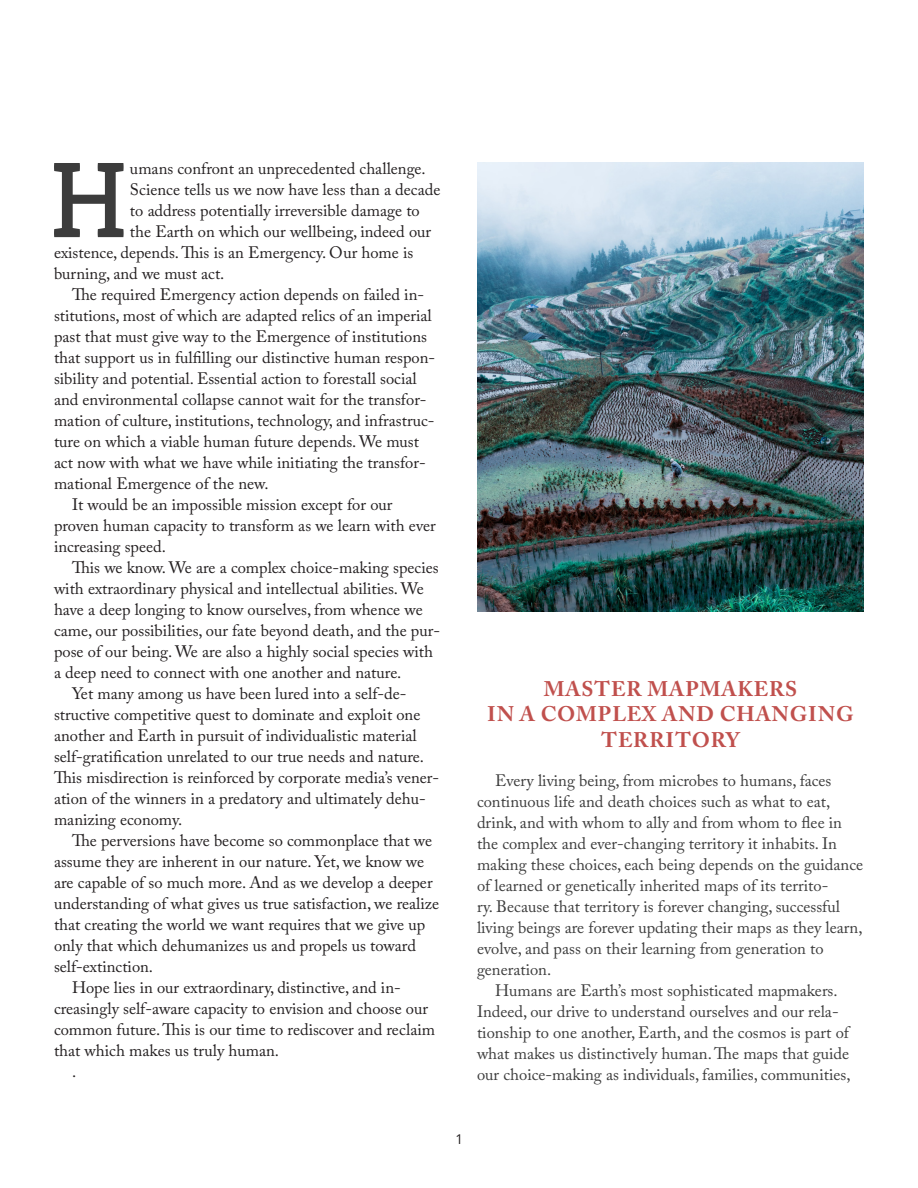
<style>
.page{position:relative;width:918px;height:1188px;background:#fff}
.page>*{position:absolute;margin:0;border:0;box-sizing:border-box;transform-origin:0 0}
.t1{font:109.95px "Vista Slab OT";color:#3c3c3c}
.Subtitle{font:700 21px/25.2px "Adobe Caslon Pro";letter-spacing:.045em;color:#c0504d;text-align:center}
.t2{font:16.5px/21px "Adobe Caslon Pro";color:#231f20}
.t3{font:16.5px/21px "Adobe Caslon Pro";color:#3c3c3c}
.t4{font:13.5px "Open Sans";color:#231f20}
</style>
<div class="page">
<img style="left:477px;top:162px;width:387px;height:450px">
<p class="t1" style="left:48px;top:144px;width:84px">H</p>
<p class="t2" style="left:130px;top:158px;width:297px">umans confront an unprecedented challenge.</p>
<p class="t2" style="left:130px;top:179px;width:312px">Science tells us we now have less than a decade</p>
<p class="t2" style="left:130px;top:200px;width:291px">to address potentially irreversible damage to</p>
<p class="t2" style="left:130px;top:221px;width:303px">the Earth on which our wellbeing, indeed our</p>
<p class="t2" style="left:54px;top:242px;width:361px">existence, depends. This is an Emergency. Our home is</p>
<p class="t2" style="left:54px;top:263px;width:172px">burning, and we must act.</p>
<p class="t2" style="left:54px;top:284px;width:383px;text-indent:18px">The required Emergency action depends on failed in&shy;stitutions, most of which are adapted relics of an imperial past that must give way to the Emergence of institutions that support us in fulfilling our distinctive human respon&shy;sibility and potential. Essential action to forestall social and environmental collapse cannot wait for the transfor&shy;mation of culture, institutions, technology, and infrastruc&shy;ture on which a viable human future depends. We must act now with what we have while initiating the transfor&shy;mational Emergence of the new.</p>
<p class="t2" style="left:54px;top:494px;width:383px;text-indent:18px">It would be an impossible mission except for our proven human capacity to transform as we learn with ever increasing speed.</p>
<p class="t2" style="left:54px;top:557px;width:388px;text-indent:18px">This we know. We are a complex choice-making species with extraordinary physical and intellectual abilities. We have a deep longing to know ourselves, from whence we came, our possibilities, our fate beyond death, and the pur&shy;pose of our being. We are also a highly social species with a deep need to connect with one another and nature.</p>
<p class="t2" style="left:54px;top:683px;width:387px;text-indent:18px">Yet many among us have been lured into a self-de&shy;structive competitive quest to dominate and exploit one another and Earth in pursuit of individualistic material self-gratification unrelated to our true needs and nature.<br>This misdirection is reinforced by corporate media’s vener&shy;ation of the winners in a predatory and ultimately dehu&shy;manizing economy.</p>
<p class="t2" style="left:54px;top:830px;width:387px;text-indent:18px">The perversions have become so commonplace that we assume they are inherent in our nature. Yet, we know we are capable of so much more. And as we develop a deeper understanding of what gives us true satisfaction, we realize that creating the world we want requires that we give up only that which dehumanizes us and propels us toward self-extinction.</p>
<p class="t2" style="left:54px;top:977px;width:383px;text-indent:18px">Hope lies in our extraordinary, distinctive, and in&shy;creasingly self-aware capacity to envision and choose our common future. This is our time to rediscover and reclaim that which makes us truly human.</p>
<p class="t2" style="left:72px;top:1061px;width:6px">.</p>
<p class="Subtitle" style="left:487px;top:676px;width:368px">MASTER MAPMAKERS<br>IN A COMPLEX AND CHANGING<br>TERRITORY</p>
<p class="t3" style="left:477px;top:769px;width:388px;text-indent:18px">Every living being, from microbes to humans, faces continuous life and death choices such as what to eat, drink, and with whom to ally and from whom to flee in the complex and ever-changing territory it inhabits. In making these choices, each being depends on the guidance of learned or genetically inherited maps of its territo-<br>ry. Because that territory is forever changing, successful living beings are forever updating their maps as they learn, evolve, and pass on their learning from generation to generation.</p>
<p class="t3" style="left:477px;top:979px;width:375px;text-indent:18px">Humans are Earth’s most sophisticated mapmakers.<br>Indeed, our drive to understand ourselves and our rela&shy;tionship to one another, Earth, and the cosmos is part of what makes us distinctively human. The maps that guide our choice-making as individuals, families, communities,</p>
<p class="t4" style="left:455px;top:1130px;width:9px">1</p>
</div>
